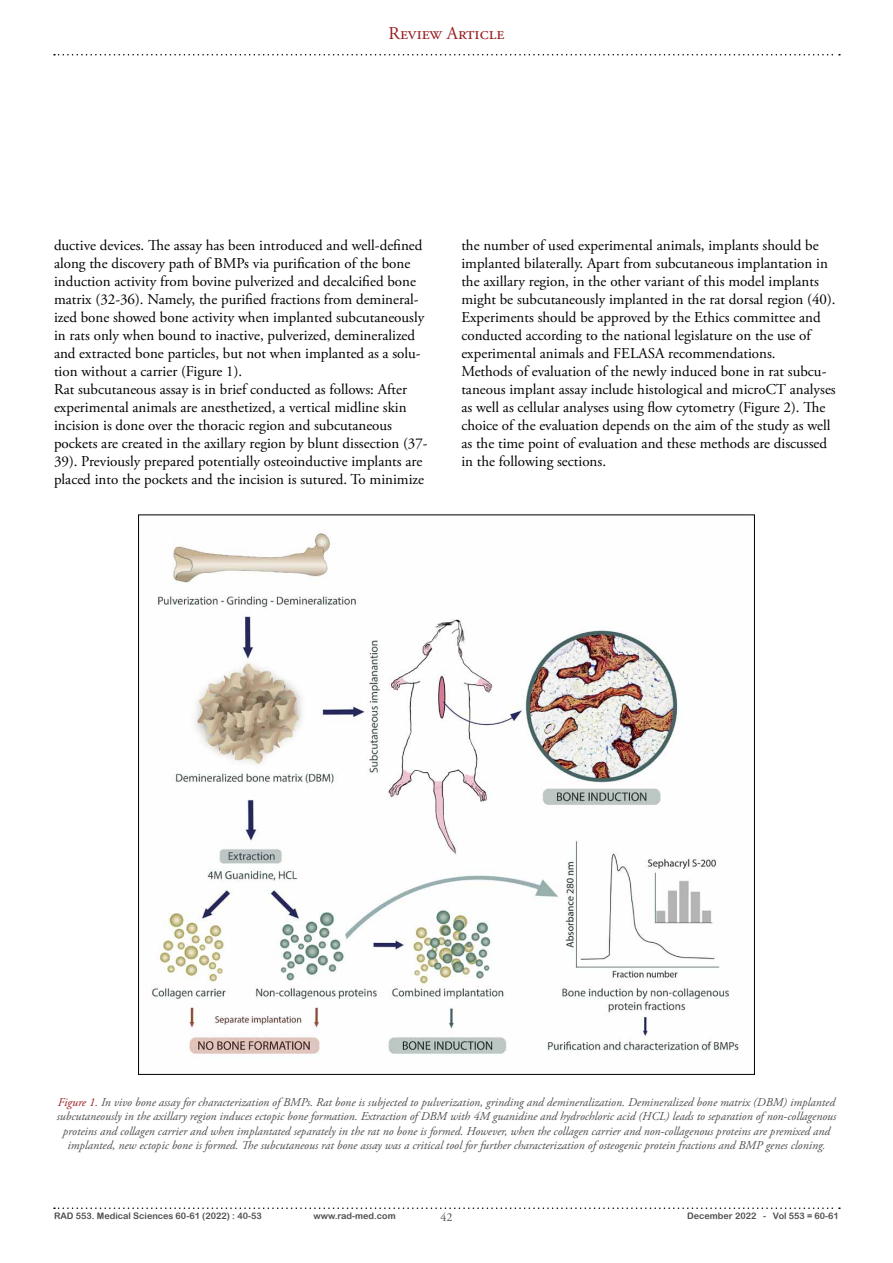
<style>
.page{position:relative;width:893px;height:1263px;background:#fff}
.page>*{position:absolute;margin:0;border:0;box-sizing:border-box;transform-origin:0 0}
.t1{font:18px "Adobe Garamond Pro";color:#981e20}
.t2{font:15px/18px "Adobe Garamond Pro";color:#000}
.t3{font:italic 12px/14.4px "Adobe Garamond Pro";color:#4e4e4e;text-align:center}
.t4{font:12px "Adobe Garamond Pro";color:#4e4e4e}
.t5{font:9px "Arial Rounded MT Bold";color:#4e4e4e}
.s1{color:#981e20}
</style>
<div class="page">
<svg style="left:54px;top:54px;width:786px;height:2px"></svg>
<svg style="left:54px;top:1207px;width:786px;height:2px"></svg>
<img style="left:151px;top:533px;width:588px;height:521px">
<p class="t1" style="left:388px;top:23px;width:117px">Review Article</p>
<p class="t2" style="left:54px;top:237px;width:375px">ductive devices. The assay has been introduced and well-defined along the discovery path of BMPs via purification of the bone induction activity from bovine pulverized and decalcified bone matrix (32-36). Namely, the purified fractions from demineral&shy;ized bone showed bone activity when implanted subcutaneously in rats only when bound to inactive, pulverized, demineralized and extracted bone particles, but not when implanted as a solu&shy;tion without a carrier (Figure 1).<br>Rat subcutaneous assay is in brief conducted as follows: After experimental animals are anesthetized, a vertical midline skin incision is done over the thoracic region and subcutaneous pockets are created in the axillary region by blunt dissection (37- 39). Previously prepared potentially osteoinductive implants are placed into the pockets and the incision is sutured. To minimize</p>
<p class="t2" style="left:461px;top:237px;width:376px">the number of used experimental animals, implants should be implanted bilaterally. Apart from subcutaneous implantation in the axillary region, in the other variant of this model implants might be subcutaneously implanted in the rat dorsal region (40).<br>Experiments should be approved by the Ethics committee and conducted according to the national legislature on the use of experimental animals and FELASA recommendations.<br>Methods of evaluation of the newly induced bone in rat subcu&shy;taneous implant assay include histological and microCT analyses as well as cellular analyses using flow cytometry (Figure 2). The choice of the evaluation depends on the aim of the study as well as the time point of evaluation and these methods are discussed in the following sections.</p>
<p class="t3" style="left:57px;top:1095px;width:781px"><span class="s1">Figure 1.</span> In vivo bone assay for characterization of BMPs. Rat bone is subjected to pulverization, grinding and demineralization. Demineralized bone matrix (DBM) implanted subcutaneously in the axillary region induces ectopic bone formation. Extraction of DBM with 4M guanidine and hydrochloric acid (HCL) leads to separation of non-collagenous proteins and collagen carrier and when implantated separately in the rat no bone is formed. However, when the collagen carrier and non-collagenous proteins are premixed and implanted, new ectopic bone is formed. The subcutaneous rat bone assay was a critical tool for further characterization of osteogenic protein fractions and BMP genes cloning.</p>
<p class="t5" style="left:54px;top:1210px;width:209px">RAD 553. Medical Sciences 60-61 (2022) : 40-53</p>
<p class="t5" style="left:313px;top:1210px;width:84px">www.rad-med.com</p>
<p class="t4" style="left:440px;top:1210px;width:13px">42</p>
<p class="t5" style="left:687px;top:1210px;width:153px">December 2022 - Vol 553 = 60-61</p>
</div>
